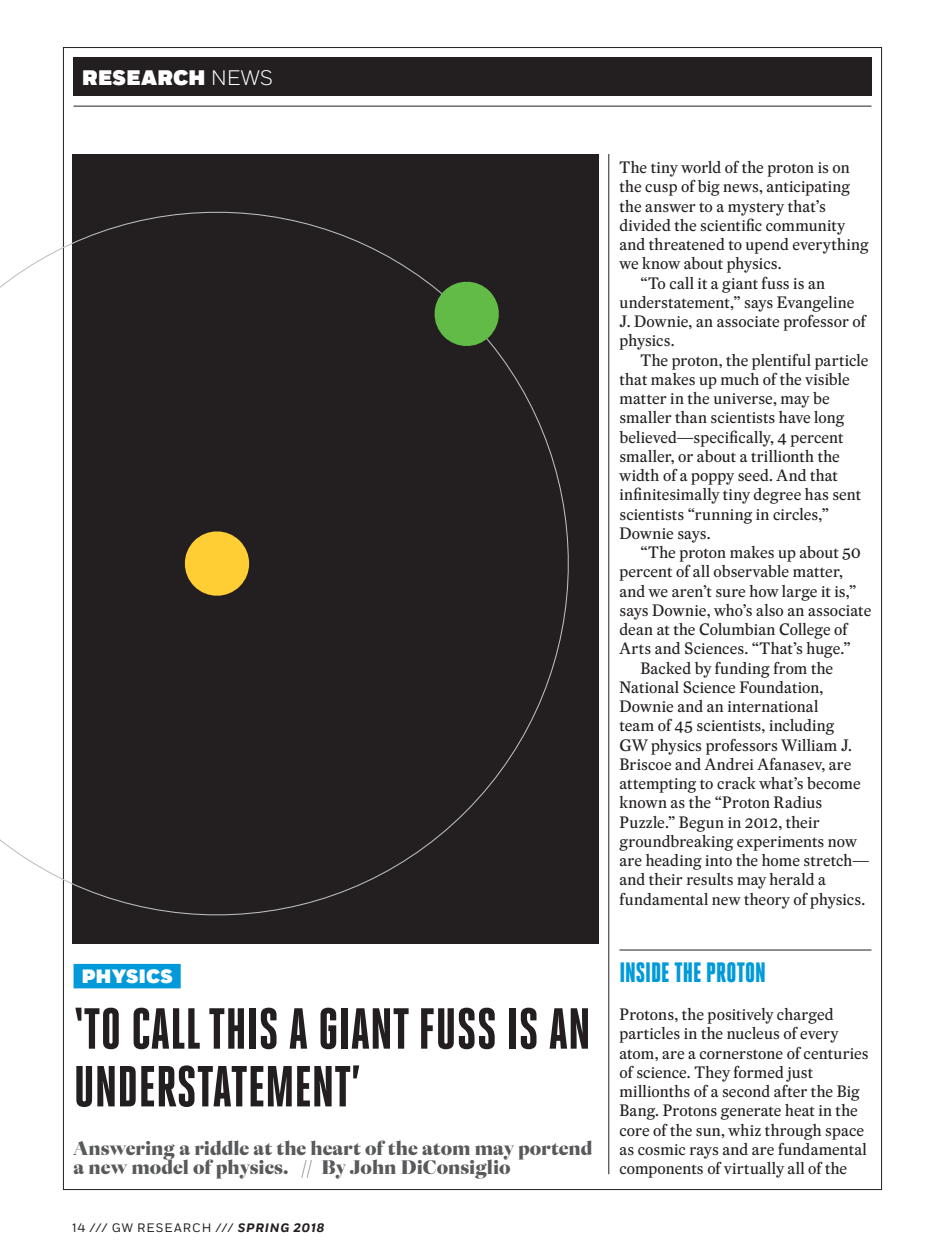
<style>
.page{position:relative;width:945px;height:1260px;background:#fff}
.page>*{position:absolute;margin:0;border:0;box-sizing:border-box;transform-origin:0 0}
.t1{font:800 57.75px/57.8px "Heroic Condensed";color:#231f20}
.t2{font:900 28px "Heroic Condensed";color:#009ada}
.t3{font:900 21px "Fort";color:#fff}
.t4{font:900 19.25px/19.2px "Eudald Fine";color:#58595b}
.t5{font:900 19.25px "Fort";color:#fff}
.t6{font:16.1px/19.2px "Eudald News";letter-spacing:.005em;color:#231f20}
.t7{font:12.25px "Fort";letter-spacing:.085em;color:#231f20}
.s1{font-weight:300}
.s2{font-weight:700;font-style:italic}
</style>
<div class="page">
<div style="left:73px;top:58px;width:799px;height:38px;background:#231f20"></div>
<hr style="left:73px;top:106px;width:799px;height:1px;background:#231f20">
<div style="left:72px;top:154px;width:527px;height:789px;background:#231f20"></div>
<svg style="left:0;top:176px;width:599px;height:773px"></svg>
<svg style="left:182px;top:528px;width:70px;height:71px"></svg>
<svg style="left:431px;top:279px;width:71px;height:70px"></svg>
<div style="left:74px;top:964px;width:107px;height:24px;background:#009ada"></div>
<hr style="left:620px;top:950px;width:252px;height:1px;background:#231f20">
<hr style="left:608px;top:154px;width:1px;height:1020px;background:#231f20">
<h3 class="t3" style="left:82px;top:64px;width:193px">RESEARCH <span class="s1">NEWS</span></h3>
<p class="t5" style="left:81px;top:964px;width:93px">PHYSICS</p>
<h1 class="t1" style="left:74px;top:1000px;width:518px">‘TO CALL THIS A GIANT FUSS IS AN<br>UNDERSTATEMENT’</h1>
<p class="t4" style="left:74px;top:1139px;width:521px">Answering a riddle at the heart of the atom may portend a new model of physics. // By John DiConsiglio</p>
<p class="t7" style="left:72px;top:1220px;width:254px">14 /// GW RESEARCH /// <span class="s2">SPRING 2018</span></p>
<p class="t6" style="left:620px;top:158px;width:232px">The tiny world of the proton is on</p>
<p class="t6" style="left:620px;top:177px;width:232px">the cusp of big news, anticipating</p>
<p class="t6" style="left:620px;top:196px;width:208px">the answer to a mystery that’s</p>
<p class="t6" style="left:620px;top:215px;width:227px">divided the scientific community</p>
<p class="t6" style="left:620px;top:235px;width:251px">and threatened to upend everything</p>
<p class="t6" style="left:620px;top:254px;width:164px">we know about physics.</p>
<p class="t6" style="left:640px;top:273px;width:186px">“To call it a giant fuss is an</p>
<p class="t6" style="left:620px;top:292px;width:236px">understatement,” says Evangeline</p>
<p class="t6" style="left:620px;top:312px;width:248px">J. Downie, an associate professor of</p>
<p class="t6" style="left:620px;top:331px;width:57px">physics.</p>
<p class="t6" style="left:640px;top:350px;width:230px">The proton, the plentiful particle</p>
<p class="t6" style="left:620px;top:369px;width:232px">that makes up much of the visible</p>
<p class="t6" style="left:620px;top:389px;width:212px">matter in the universe, may be</p>
<p class="t6" style="left:620px;top:408px;width:226px">smaller than scientists have long</p>
<p class="t6" style="left:620px;top:427px;width:225px">believed—specifically, 4 percent</p>
<p class="t6" style="left:620px;top:446px;width:222px">smaller, or about a trillionth the</p>
<p class="t6" style="left:620px;top:466px;width:220px">width of a poppy seed. And that</p>
<p class="t6" style="left:620px;top:485px;width:243px">infinitesimally tiny degree has sent</p>
<p class="t6" style="left:620px;top:504px;width:211px">scientists “running in circles,”</p>
<p class="t6" style="left:620px;top:523px;width:93px">Downie says.</p>
<p class="t6" style="left:640px;top:543px;width:222px">“The proton makes up about 50</p>
<p class="t6" style="left:620px;top:562px;width:225px">percent of all observable matter,</p>
<p class="t6" style="left:620px;top:581px;width:238px">and we aren’t sure how large it is,”</p>
<p class="t6" style="left:620px;top:600px;width:253px">says Downie, who’s also an associate</p>
<p class="t6" style="left:620px;top:620px;width:230px">dean at the Columbian College of</p>
<p class="t6" style="left:620px;top:639px;width:233px">Arts and Sciences. “That’s huge.”</p>
<p class="t6" style="left:640px;top:658px;width:194px">Backed by funding from the</p>
<p class="t6" style="left:620px;top:677px;width:206px">National Science Foundation,</p>
<p class="t6" style="left:620px;top:697px;width:200px">Downie and an international</p>
<p class="t6" style="left:620px;top:716px;width:217px">team of 45 scientists, including</p>
<p class="t6" style="left:620px;top:735px;width:234px">GW physics professors William J.</p>
<p class="t6" style="left:620px;top:754px;width:233px">Briscoe and Andrei Afanasev, are</p>
<p class="t6" style="left:620px;top:774px;width:243px">attempting to crack what’s become</p>
<p class="t6" style="left:620px;top:793px;width:204px">known as the “Proton Radius</p>
<p class="t6" style="left:620px;top:812px;width:202px">Puzzle.” Begun in 2012, their</p>
<p class="t6" style="left:620px;top:831px;width:239px">groundbreaking experiments now</p>
<p class="t6" style="left:620px;top:851px;width:251px">are heading into the home stretch—</p>
<p class="t6" style="left:620px;top:870px;width:208px">and their results may herald a</p>
<p class="t6" style="left:620px;top:889px;width:247px">fundamental new theory of physics.</p>
<h2 class="t2" style="left:620px;top:957px;width:148px">INSIDE THE PROTON</h2>
<p class="t6" style="left:620px;top:1005px;width:251px">Protons, the positively charged particles in the nucleus of every atom, are a cornerstone of centuries of science. They formed just millionths of a second after the Big Bang. Protons generate heat in the core of the sun, whiz through space as cosmic rays and are fundamental components of virtually all of the</p>
</div>
